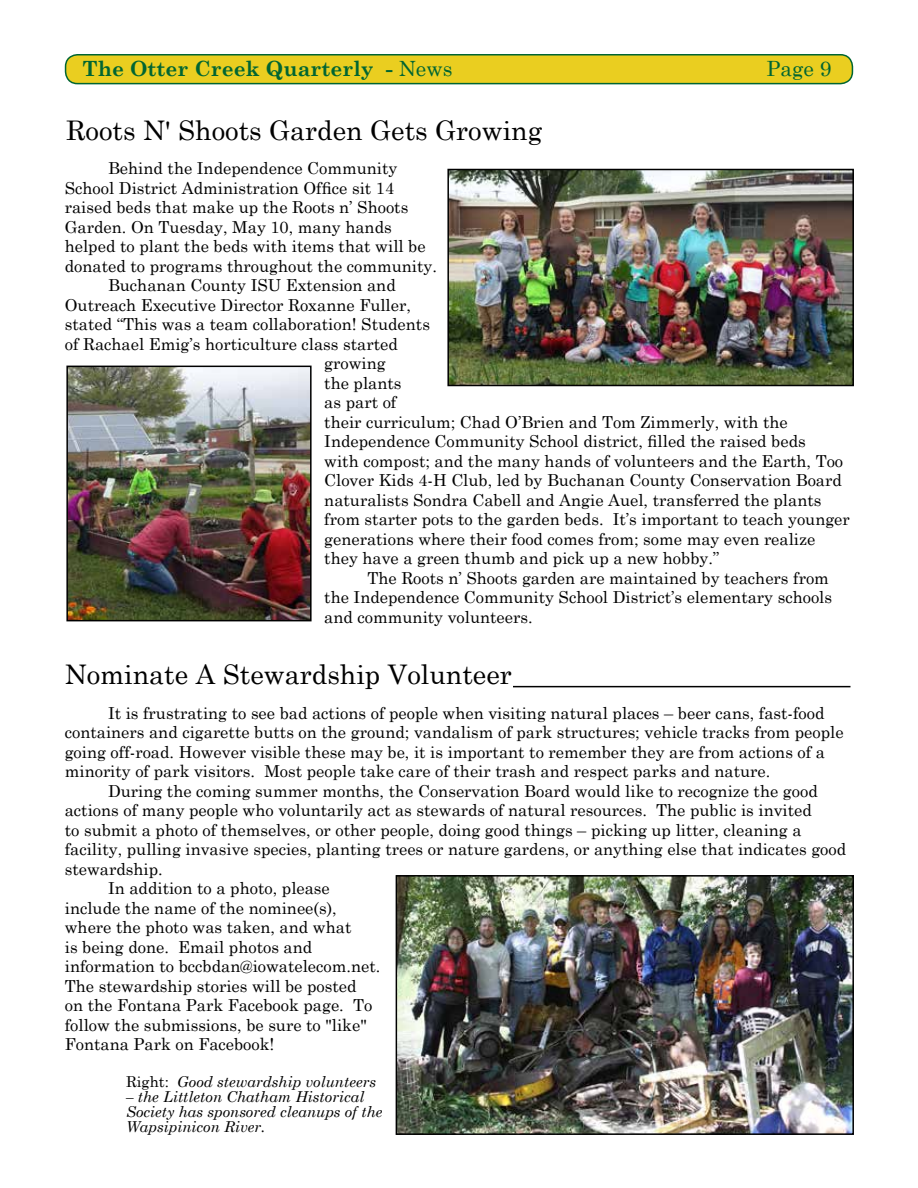
<style>
.page{position:relative;width:918px;height:1188px;background:#fff}
.page>*{position:absolute;margin:0;border:0;box-sizing:border-box;transform-origin:0 0}
.t1{font:27px "Century Schoolbook";color:#000}
.t2{font:700 21px "Century Schoolbook";color:#006532}
.t3{font:21px "Century Schoolbook";color:#006532}
.t4{font:16.5px "Century Schoolbook";color:#000}
.t5{font:italic 15px/15px "Century Schoolbook";color:#000}
.s1{font-weight:400}
.s2{font-style:normal}
</style>
<div class="page">
<div style="left:66px;top:55px;width:786px;height:29px;background:#eace20;border-radius:12px"></div>
<div style="left:65px;top:54px;width:788px;height:30px;border:2px solid #006532;border-radius:12px"></div>
<img style="left:450px;top:172px;width:401px;height:211px">
<div style="left:447px;top:169px;width:407px;height:217px;border:2px solid #000"></div>
<img style="left:69px;top:369px;width:240px;height:249px">
<div style="left:66px;top:366px;width:246px;height:255px;border:2px solid #000"></div>
<img style="left:399px;top:878px;width:452px;height:254px">
<div style="left:396px;top:875px;width:458px;height:260px;border:2px solid #000"></div>
<hr style="left:513px;top:686px;width:337px;height:1px;background:#000">
<p class="t2" style="left:83px;top:52px;width:371px">The Otter Creek Quarterly - <span class="s1">News</span></p>
<p class="t3" style="left:767px;top:51px;width:66px">Page 9</p>
<h1 class="t1" style="left:66px;top:107px;width:478px">Roots N' Shoots Garden Gets Growing</h1>
<p class="t4" style="left:108px;top:154px;width:291px">Behind the Independence Community</p>
<p class="t4" style="left:65px;top:174px;width:331px">School District Administration Office sit 14</p>
<p class="t4" style="left:65px;top:193px;width:345px">raised beds that make up the Roots n’ Shoots</p>
<p class="t4" style="left:65px;top:213px;width:329px">Garden. On Tuesday, May 10, many hands</p>
<p class="t4" style="left:65px;top:232px;width:362px">helped to plant the beds with items that will be</p>
<p class="t4" style="left:65px;top:252px;width:374px">donated to programs throughout the community.</p>
<p class="t4" style="left:108px;top:271px;width:289px">Buchanan County ISU Extension and</p>
<p class="t4" style="left:65px;top:291px;width:348px">Outreach Executive Director Roxanne Fuller,</p>
<p class="t4" style="left:65px;top:310px;width:367px">stated “This was a team collaboration! Students</p>
<p class="t4" style="left:65px;top:330px;width:335px">of Rachael Emig’s horticulture class started</p>
<p class="t4" style="left:324px;top:349px;width:63px">growing</p>
<p class="t4" style="left:324px;top:369px;width:79px">the plants</p>
<p class="t4" style="left:324px;top:388px;width:74px">as part of</p>
<p class="t4" style="left:324px;top:408px;width:465px">their curriculum; Chad O’Brien and Tom Zimmerly, with the</p>
<p class="t4" style="left:324px;top:427px;width:483px">Independence Community School district, filled the raised beds</p>
<p class="t4" style="left:324px;top:447px;width:520px">with compost; and the many hands of volunteers and the Earth, Too</p>
<p class="t4" style="left:324px;top:466px;width:519px">Clover Kids 4-H Club, led by Buchanan County Conservation Board</p>
<p class="t4" style="left:324px;top:486px;width:499px">naturalists Sondra Cabell and Angie Auel, transferred the plants</p>
<p class="t4" style="left:324px;top:505px;width:527px">from starter pots to the garden beds. It’s important to teach younger</p>
<p class="t4" style="left:324px;top:525px;width:493px">generations where their food comes from; some may even realize</p>
<p class="t4" style="left:324px;top:544px;width:397px">they have a green thumb and pick up a new hobby.”</p>
<p class="t4" style="left:367px;top:564px;width:463px">The Roots n’ Shoots garden are maintained by teachers from</p>
<p class="t4" style="left:324px;top:583px;width:509px">the Independence Community School District’s elementary schools</p>
<p class="t4" style="left:324px;top:603px;width:210px">and community volunteers.</p>
<h1 class="t1" style="left:65px;top:651px;width:449px">Nominate A Stewardship Volunteer</h1>
<p class="t4" style="left:108px;top:699px;width:718px">It is frustrating to see bad actions of people when visiting natural places – beer cans, fast-food</p>
<p class="t4" style="left:65px;top:718px;width:780px">containers and cigarette butts on the ground; vandalism of park structures; vehicle tracks from people</p>
<p class="t4" style="left:65px;top:738px;width:762px">going off-road. However visible these may be, it is important to remember they are from actions of a</p>
<p class="t4" style="left:65px;top:757px;width:707px">minority of park visitors. Most people take care of their trash and respect parks and nature.</p>
<p class="t4" style="left:108px;top:777px;width:711px">During the coming summer months, the Conservation Board would like to recognize the good</p>
<p class="t4" style="left:65px;top:796px;width:749px">actions of many people who voluntarily act as stewards of natural resources. The public is invited</p>
<p class="t4" style="left:65px;top:816px;width:738px">to submit a photo of themselves, or other people, doing good things – picking up litter, cleaning a</p>
<p class="t4" style="left:65px;top:835px;width:783px">facility, pulling invasive species, planting trees or nature gardens, or anything else that indicates good</p>
<p class="t4" style="left:65px;top:855px;width:100px">stewardship.</p>
<p class="t4" style="left:108px;top:874px;width:223px">In addition to a photo, please</p>
<p class="t4" style="left:65px;top:894px;width:273px">include the name of the nominee(s),</p>
<p class="t4" style="left:65px;top:913px;width:288px">where the photo was taken, and what</p>
<p class="t4" style="left:65px;top:933px;width:249px">is being done. Email photos and</p>
<p class="t4" style="left:65px;top:952px;width:317px">information to bccbdan@iowatelecom.net.</p>
<p class="t4" style="left:65px;top:972px;width:293px">The stewardship stories will be posted</p>
<p class="t4" style="left:65px;top:991px;width:309px">on the Fontana Park Facebook page. To</p>
<p class="t4" style="left:65px;top:1011px;width:303px">follow the submissions, be sure to "like"</p>
<p class="t4" style="left:65px;top:1030px;width:211px">Fontana Park on Facebook!</p>
<p class="t5" style="left:126px;top:1073px;width:251px"><span class="s2">Right:</span> Good stewardship volunteers</p>
<p class="t5" style="left:126px;top:1088px;width:258px">– the Littleton Chatham Historical<br>Society has sponsored cleanups of the<br>Wapsipinicon River.</p>
</div>
